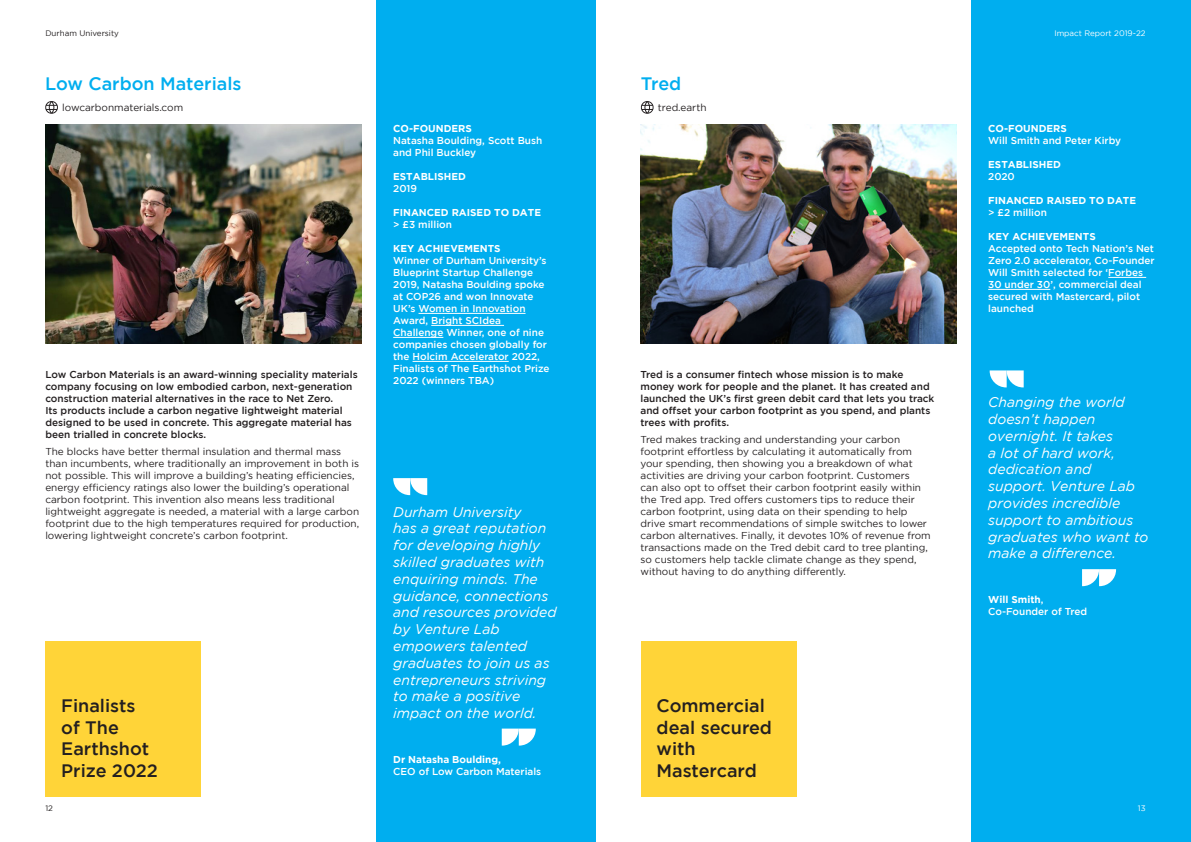
<style>
.page{position:relative;width:1191px;height:842px;background:#fff}
.page>*{position:absolute;margin:0;border:0;box-sizing:border-box;transform-origin:0 0}
.t1{font:500 18px/21.6px "Gotham";color:#231f20}
.t2{font:500 18px "Gotham";color:#00aeef}
.t3{font:italic 14px/16.8px "Gotham";color:#fff}
.t4{font:10px/12px "Gotham";color:#231f20}
.t5{font:500 10px/12px "Gotham";color:#fff}
.t6{font:500 10px/12px "Gotham";color:#231f20}
.t7{font:700 10px "Gotham";color:#fff}
.t8{font:8px "Gotham";color:#fff}
.t9{font:8px "Gotham";color:#231f20}
.s1{font-weight:500}
</style>
<div class="page">
<div style="left:376px;top:0;width:219px;height:842px;background:#00aeef"></div>
<div style="left:971px;top:0;width:220px;height:842px;background:#00aeef"></div>
<hr style="left:1108px;top:277px;width:38px;height:1px;background:#fff">
<hr style="left:988px;top:289px;width:62px;height:1px;background:#fff">
<div style="left:640px;top:641px;width:156px;height:156px;background:#ffd438"></div>
<img style="left:641px;top:125px;width:315px;height:219px">
<svg style="left:989px;top:370px;width:34px;height:17px"></svg>
<svg style="left:1082px;top:569px;width:34px;height:17px"></svg>
<svg style="left:640px;top:101px;width:14px;height:13px"></svg>
<div style="left:45px;top:641px;width:156px;height:156px;background:#ffd438"></div>
<img style="left:45px;top:125px;width:316px;height:219px">
<svg style="left:393px;top:478px;width:34px;height:17px"></svg>
<svg style="left:502px;top:729px;width:34px;height:17px"></svg>
<hr style="left:418px;top:313px;width:107px;height:1px;background:#fff">
<hr style="left:431px;top:325px;width:73px;height:1px;background:#fff">
<hr style="left:393px;top:337px;width:50px;height:1px;background:#fff">
<hr style="left:412px;top:361px;width:97px;height:1px;background:#fff">
<svg style="left:45px;top:101px;width:13px;height:13px"></svg>
<p class="t9" style="left:45px;top:29px;width:75px">Durham University</p>
<p class="t8" style="left:1054px;top:29px;width:93px">Impact Report 2019-22</p>
<p class="t2" style="left:45px;top:73px;width:198px">Low Carbon Materials</p>
<p class="t2" style="left:641px;top:73px;width:42px">Tred</p>
<p class="t4" style="left:62px;top:101px;width:122px">lowcarbonmaterials.com</p>
<p class="t4" style="left:658px;top:101px;width:50px">tred.earth</p>
<p class="t6" style="left:45px;top:368px;width:314px">Low Carbon Materials is an award-winning speciality materials company focusing on low embodied carbon, next-generation construction material alternatives in the race to Net Zero.<br>Its products include a carbon negative lightweight material designed to be used in concrete. This aggregate material has been trialled in concrete blocks.</p>
<p class="t4" style="left:45px;top:446px;width:315px">The blocks have better thermal insulation and thermal mass than incumbents, where traditionally an improvement in both is not possible. This will improve a building’s heating efficiencies, energy efficiency ratings also lower the building’s operational carbon footprint. This invention also means less traditional lightweight aggregate is needed, a material with a large carbon footprint due to the high temperatures required for production, lowering lightweight concrete’s carbon footprint.</p>
<p class="t1" style="left:61px;top:694px;width:98px">Finalists of The<br>Earthshot<br>Prize 2022</p>
<p class="t7" style="left:393px;top:123px;width:80px">CO-FOUNDERS</p>
<p class="t5" style="left:393px;top:134px;width:151px">Natasha Boulding, Scott Bush and Phil Buckley</p>
<p class="t7" style="left:393px;top:171px;width:74px">ESTABLISHED</p>
<p class="t5" style="left:393px;top:182px;width:25px">2019</p>
<p class="t7" style="left:393px;top:207px;width:149px">FINANCED RAISED TO DATE</p>
<p class="t5" style="left:393px;top:218px;width:60px">&gt; £3 million</p>
<p class="t7" style="left:393px;top:243px;width:109px">KEY ACHIEVEMENTS</p>
<p class="t5" style="left:393px;top:254px;width:158px">Winner of Durham University’s<br>Blueprint Startup Challenge<br>2019, Natasha Boulding spoke at COP26 and won Innovate<br>UK’s Women in Innovation<br>Award, Bright SCIdea<br>Challenge Winner, one of nine companies chosen globally for the Holcim Accelerator 2022,<br>Finalists of The Earthshot Prize<br>2022 (winners TBA)</p>
<p class="t3" style="left:393px;top:503px;width:165px">Durham University<br>has a great reputation for developing highly skilled graduates with enquiring minds. The guidance, connections and resources provided by Venture Lab empowers talented graduates to join us as entrepreneurs striving to make a positive impact on the world.</p>
<p class="t7" style="left:393px;top:754px;width:109px">Dr Natasha Boulding,</p>
<p class="t5" style="left:393px;top:765px;width:149px">CEO of Low Carbon Materials</p>
<p class="t6" style="left:640px;top:368px;width:295px">Tred is a consumer fintech whose mission is to make money work for people and the planet. It has created and launched the UK’s first green debit card that lets you track and offset your carbon footprint as you spend, and plants trees with profits.</p>
<p class="t4" style="left:640px;top:434px;width:292px">Tred makes tracking and understanding your carbon footprint effortless by calculating it automatically from your spending, then showing you a breakdown of what activities are driving your carbon footprint. Customers<br>can also opt to offset their carbon footprint easily within the Tred app. Tred offers customers tips to reduce their carbon footprint, using data on their spending to help drive smart recommendations of simple switches to lower carbon alternatives. Finally, it devotes 10% of revenue from transactions made on the Tred debit card to tree planting, so customers help tackle climate change as they spend, without having to do anything differently.</p>
<p class="t1" style="left:656px;top:694px;width:117px">Commercial deal secured with<br>Mastercard</p>
<p class="t7" style="left:988px;top:123px;width:80px">CO-FOUNDERS</p>
<p class="t5" style="left:988px;top:134px;width:134px">Will Smith and Peter Kirby</p>
<p class="t7" style="left:988px;top:159px;width:74px">ESTABLISHED</p>
<p class="t5" style="left:988px;top:170px;width:28px">2020</p>
<p class="t7" style="left:988px;top:195px;width:149px">FINANCED RAISED TO DATE</p>
<p class="t5" style="left:988px;top:206px;width:60px">&gt; £2 million</p>
<p class="t7" style="left:988px;top:231px;width:109px">KEY ACHIEVEMENTS</p>
<p class="t5" style="left:988px;top:242px;width:168px">Accepted onto Tech Nation’s Net<br>Zero 2.0 accelerator, Co-Founder<br>Will Smith selected for ‘Forbes<br>30 under 30’, commercial deal secured with Mastercard, pilot launched</p>
<p class="t3" style="left:988px;top:394px;width:162px">Changing the world doesn’t happen overnight. It takes<br>a lot of hard work, dedication and support. Venture Lab provides incredible support to ambitious graduates who want to make a difference.</p>
<p class="t7" style="left:988px;top:594px;width:57px">Will Smith<span class="s1">,</span></p>
<p class="t5" style="left:988px;top:605px;width:100px">Co-Founder of Tred</p>
<p class="t9" style="left:45px;top:804px;width:9px">12</p>
<p class="t8" style="left:1137px;top:804px;width:9px">13</p>
</div>
